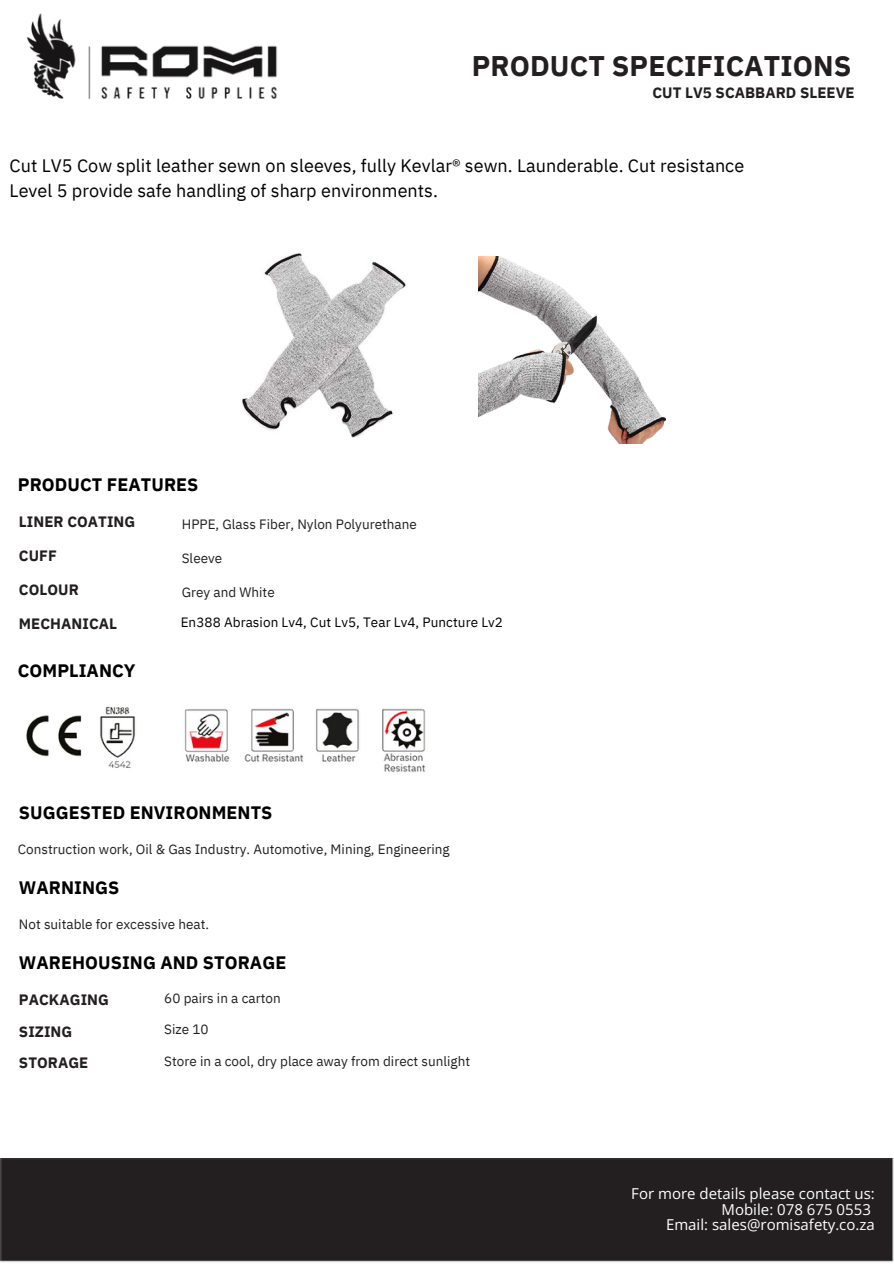
<style>
.page{position:relative;width:894px;height:1264px;background:#fff}
.page>*{position:absolute;margin:0;border:0;box-sizing:border-box;transform-origin:0 0}
.t1{font:700 28.35px "IBM Plex Sans";letter-spacing:.005em;color:#231f20}
.t2{font:18px/24.8px "IBM Plex Sans";letter-spacing:.005em;color:#000}
.t3{font:700 18px "IBM Plex Sans";letter-spacing:.005em;color:#000}
.t4{font:15px/15.8px "Open Sans";color:#fff;text-align:right}
.t5{font:700 15px/31.5px "IBM Plex Sans";letter-spacing:.005em;color:#231f20}
.t6{font:13.5px "IBM Plex Sans";color:#231f20}
.t7{font:13.5px "IBM Plex Sans";letter-spacing:.005em;color:#000}
</style>
<div class="page">
<img style="left:242px;top:253px;width:164px;height:185px">
<img style="left:478px;top:257px;width:187px;height:187px">
<img style="left:26px;top:706px;width:109px;height:62px">
<img style="left:184px;top:708px;width:242px;height:64px">
<div style="left:0;top:1158px;width:892px;height:104px;background:#231f20"></div>
<img style="left:27px;top:13px;width:250px;height:87px">
<h5 class="t1" style="left:471px;top:47px;width:381px">PRODUCT SPECIFICATIONS</h5>
<h5 class="t5" style="left:652px;top:77px;width:204px">CUT LV5 SCABBARD SLEEVE</h5>
<p class="t2" style="left:10px;top:153px;width:736px">Cut LV5 Cow split leather sewn on sleeves, fully Kevlar® sewn. Launderable. Cut resistance<br>Level 5 provide safe handling of sharp environments.</p>
<p class="t3" style="left:18px;top:472px;width:182px">PRODUCT FEATURES</p>
<p class="t5" style="left:19px;top:506px;width:118px">LINER COATING</p>
<p class="t5" style="left:19px;top:539px;width:39px">CUFF</p>
<p class="t5" style="left:19px;top:573px;width:61px">COLOUR</p>
<p class="t5" style="left:19px;top:607px;width:100px">MECHANICAL</p>
<h4 class="t3" style="left:18px;top:658px;width:119px">COMPLIANCY</h4>
<h2 class="t6" style="left:182px;top:515px;width:236px">HPPE, Glass Fiber, Nylon Polyurethane</h2>
<h4 class="t6" style="left:182px;top:549px;width:42px">Sleeve</h4>
<p class="t6" style="left:182px;top:582px;width:94px">Grey and White</p>
<h2 class="t7" style="left:181px;top:613px;width:324px">En388 Abrasion Lv4, Cut Lv5, Tear Lv4, Puncture Lv2</h2>
<h2 class="t3" style="left:19px;top:800px;width:255px">SUGGESTED ENVIRONMENTS</h2>
<p class="t6" style="left:18px;top:840px;width:433px">Construction work, Oil &amp; Gas Industry. Automotive, Mining, Engineering</p>
<h2 class="t3" style="left:19px;top:875px;width:102px">WARNINGS</h2>
<p class="t6" style="left:19px;top:915px;width:192px">Not suitable for excessive heat.</p>
<p class="t3" style="left:19px;top:950px;width:269px">WAREHOUSING AND STORAGE</p>
<p class="t5" style="left:19px;top:983px;width:91px">PACKAGING<br>SIZING<br>STORAGE</p>
<p class="t6" style="left:164px;top:988px;width:118px">60 pairs in a carton</p>
<p class="t6" style="left:164px;top:1020px;width:46px">Size 10</p>
<h2 class="t6" style="left:164px;top:1051px;width:307px">Store in a cool, dry place away from direct sunlight</h2>
<p class="t4" style="left:631px;top:1185px;width:245px">For more details please contact us:<br>Mobile: 078 675 0553<br>Email: sales@romisafety.co.za</p>
</div>
